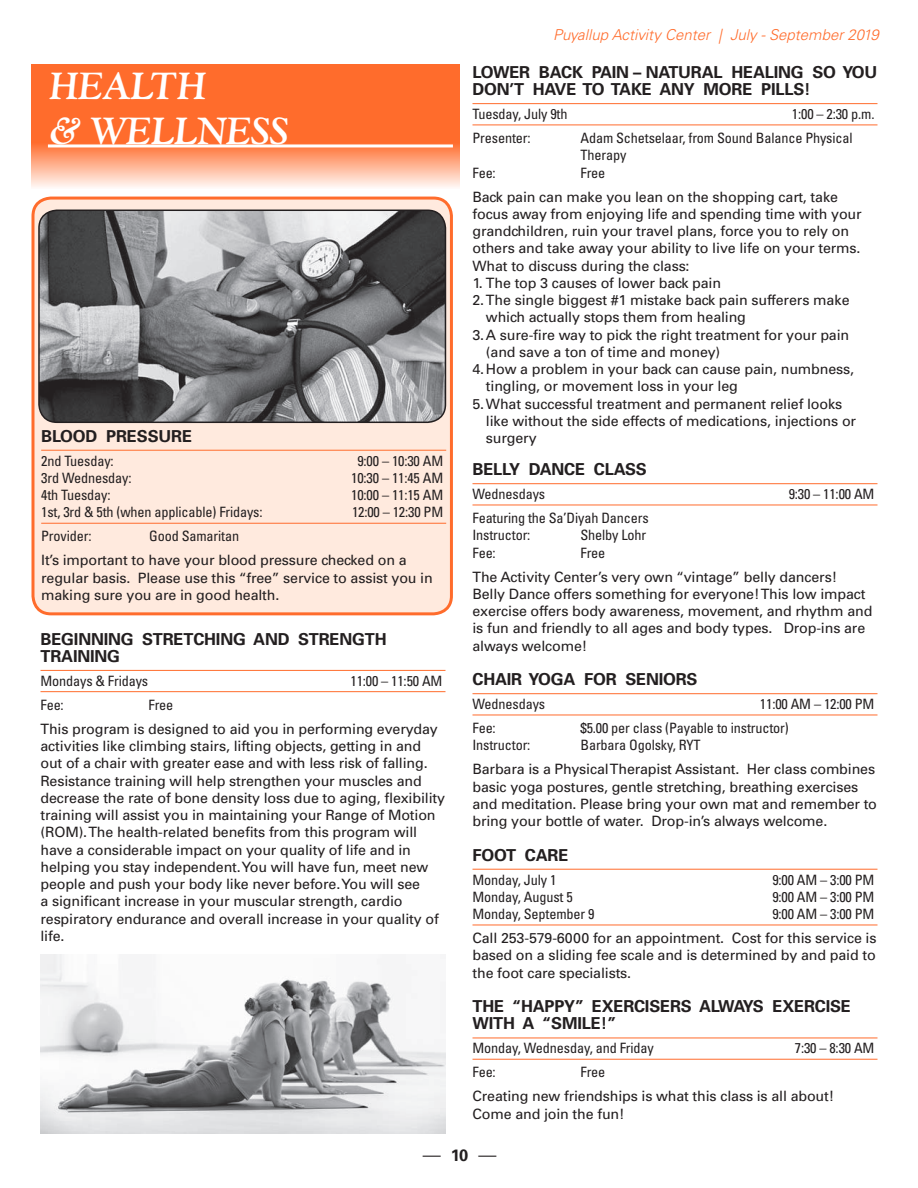
<style>
.page{position:relative;width:918px;height:1188px;background:#fff}
.page>*{position:absolute;margin:0;border:0;box-sizing:border-box;transform-origin:0 0}
.t1{font:italic 700 37.5px/45px "Goudy Std";color:#fff}
.t2{font:300 18px "Univers";color:#231f20}
.t3{font:700 16.5px/17.2px "Univers";letter-spacing:-.01em;color:#231f20}
.t4{font:italic 300 15px "Univers";color:#ff6c2c}
.t5{font:14.25px/17.2px "Univers";letter-spacing:-.01em;color:#231f20}
.t6{font:condensed 14.25px/17.2px "Univers";letter-spacing:-.01em;color:#231f20}
.s1{font-weight:700;font-size:16.5px}
</style>
<div class="page">
<svg style="left:31px;top:65px;width:429px;height:122px;background:#ff8551"></svg>
<div style="left:33px;top:198px;width:418px;height:416px;background:#ffeade;border-radius:18px"></div>
<div style="left:31px;top:197px;width:422px;height:418px;border:3px solid #ff6c2c;border-radius:18px"></div>
<hr style="left:48px;top:144px;width:405px;height:3px;background:#fff">
<hr style="left:41px;top:450px;width:405px;height:1px;background:#ff6c2c">
<hr style="left:41px;top:523px;width:405px;height:1px;background:#ff6c2c">
<img style="left:39px;top:210px;width:406px;height:212px">
<div style="left:38px;top:210px;width:408px;height:213px;border:2px solid #231f20;border-radius:18px"></div>
<hr style="left:40px;top:670px;width:406px;height:1px;background:#ff6c2c">
<hr style="left:40px;top:691px;width:406px;height:1px;background:#ff6c2c">
<hr style="left:472px;top:103px;width:406px;height:1px;background:#ff6c2c">
<hr style="left:472px;top:125px;width:406px;height:1px;background:#ff6c2c">
<hr style="left:472px;top:483px;width:406px;height:1px;background:#ff6c2c">
<hr style="left:472px;top:505px;width:406px;height:1px;background:#ff6c2c">
<hr style="left:472px;top:693px;width:406px;height:1px;background:#ff6c2c">
<hr style="left:472px;top:715px;width:406px;height:1px;background:#ff6c2c">
<hr style="left:472px;top:869px;width:406px;height:1px;background:#ff6c2c">
<hr style="left:472px;top:925px;width:406px;height:1px;background:#ff6c2c">
<hr style="left:472px;top:1038px;width:406px;height:1px;background:#ff6c2c">
<hr style="left:472px;top:1059px;width:406px;height:1px;background:#ff6c2c">
<img style="left:40px;top:955px;width:406px;height:179px">
<h1 class="t1" style="left:49px;top:63px;width:241px">HEALTH<br>&amp; WELLNESS</h1>
<p class="t3" style="left:41px;top:427px;width:152px">BLOOD PRESSURE</p>
<p class="t6" style="left:41px;top:452px;width:74px">2nd Tuesday:</p>
<p class="t6" style="left:357px;top:452px;width:87px">9:00 – 10:30 AM</p>
<p class="t6" style="left:41px;top:469px;width:92px">3rd Wednesday:</p>
<p class="t6" style="left:351px;top:469px;width:93px">10:30 – 11:45 AM</p>
<p class="t6" style="left:41px;top:486px;width:71px">4th Tuesday:</p>
<p class="t6" style="left:351px;top:486px;width:93px">10:00 – 11:15 AM</p>
<p class="t6" style="left:41px;top:504px;width:223px">1st, 3rd &amp; 5th (when applicable) Fridays:</p>
<p class="t6" style="left:352px;top:504px;width:93px">12:00 – 12:30 PM</p>
<p class="t6" style="left:41px;top:528px;width:52px">Provider:</p>
<p class="t6" style="left:149px;top:528px;width:91px">Good Samaritan</p>
<p class="t5" style="left:41px;top:552px;width:393px">It’s important to have your blood pressure checked on a regular basis. Please use this “free” service to assist you in making sure you are in good health.</p>
<p class="t3" style="left:40px;top:630px;width:348px">BEGINNING STRETCHING AND STRENGTH<br>TRAINING</p>
<p class="t6" style="left:40px;top:672px;width:109px">Mondays &amp; Fridays</p>
<p class="t6" style="left:351px;top:672px;width:93px">11:00 – 11:50 AM</p>
<p class="t6" style="left:40px;top:696px;width:25px">Fee:</p>
<p class="t6" style="left:149px;top:696px;width:26px">Free</p>
<p class="t5" style="left:40px;top:720px;width:406px">This program is designed to aid you in performing everyday activities like climbing stairs, lifting objects, getting in and out of a chair with greater ease and with less risk of falling.<br>Resistance training will help strengthen your muscles and decrease the rate of bone density loss due to aging, flexibility training will assist you in maintaining your Range of Motion (ROM). The health-related benefits from this program will have a considerable impact on your quality of life and in helping you stay independent. You will have fun, meet new people and push your body like never before. You will see<br>a significant increase in your muscular strength, cardio respiratory endurance and overall increase in your quality of life.</p>
<p class="t4" style="left:553px;top:26px;width:327px">Puyallup Activity Center | July - September 2019</p>
<p class="t3" style="left:472px;top:63px;width:406px">LOWER BACK PAIN – NATURAL HEALING SO YOU<br>DON’T HAVE TO TAKE ANY MORE PILLS!</p>
<p class="t6" style="left:472px;top:105px;width:97px">Tuesday, July 9th</p>
<p class="t6" style="left:792px;top:105px;width:84px">1:00 – 2:30 p.m.</p>
<p class="t6" style="left:472px;top:129px;width:60px">Presenter:</p>
<p class="t6" style="left:581px;top:129px;width:274px">Adam Schetselaar, from Sound Balance Physical<br>Therapy</p>
<p class="t6" style="left:472px;top:164px;width:25px">Fee:</p>
<p class="t6" style="left:581px;top:164px;width:26px">Free</p>
<p class="t5" style="left:472px;top:188px;width:391px">Back pain can make you lean on the shopping cart, take focus away from enjoying life and spending time with your grandchildren, ruin your travel plans, force you to rely on others and take away your ability to live life on your terms.<br>What to discuss during the class:</p>
<p class="t5" style="left:472px;top:274px;width:250px">1. The top 3 causes of lower back pain</p>
<p class="t5" style="left:472px;top:292px;width:379px">2.The single biggest #1 mistake back pain sufferers make</p>
<p class="t5" style="left:486px;top:309px;width:262px">which actually stops them from healing</p>
<p class="t5" style="left:472px;top:326px;width:378px">3.A sure-fire way to pick the right treatment for your pain</p>
<p class="t5" style="left:486px;top:343px;width:236px">(and save a ton of time and money)</p>
<p class="t5" style="left:472px;top:361px;width:383px">4.How a problem in your back can cause pain, numbness,</p>
<p class="t5" style="left:486px;top:378px;width:253px">tingling, or movement loss in your leg</p>
<p class="t5" style="left:472px;top:395px;width:371px">5.What successful treatment and permanent relief looks</p>
<p class="t5" style="left:486px;top:412px;width:372px">like without the side effects of medications, injections or</p>
<p class="t5" style="left:486px;top:430px;width:52px">surgery</p>
<p class="t3" style="left:472px;top:461px;width:176px">BELLY DANCE CLASS</p>
<p class="t6" style="left:472px;top:485px;width:74px">Wednesdays</p>
<p class="t6" style="left:789px;top:485px;width:87px">9:30 – 11:00 AM</p>
<p class="t6" style="left:472px;top:509px;width:178px">Featuring the Sa’Diyah Dancers<br>Instructor:</p>
<p class="t6" style="left:581px;top:527px;width:67px">Shelby Lohr</p>
<p class="t6" style="left:472px;top:544px;width:25px">Fee:</p>
<p class="t6" style="left:581px;top:544px;width:26px">Free</p>
<p class="t5" style="left:472px;top:568px;width:401px">The Activity Center’s very own “vintage” belly dancers!<br>Belly Dance offers something for everyone! This low impact exercise offers body awareness, movement, and rhythm and is fun and friendly to all ages and body types. Drop-ins are always welcome!</p>
<p class="t3" style="left:472px;top:671px;width:227px">CHAIR YOGA FOR SENIORS</p>
<p class="t6" style="left:472px;top:695px;width:74px">Wednesdays</p>
<p class="t6" style="left:760px;top:695px;width:116px">11:00 AM – 12:00 PM</p>
<p class="t6" style="left:472px;top:719px;width:25px">Fee:</p>
<p class="t6" style="left:581px;top:719px;width:210px">$5.00 per class (Payable to instructor)</p>
<p class="t6" style="left:472px;top:737px;width:59px">Instructor:</p>
<p class="t6" style="left:581px;top:737px;width:122px">Barbara Ogolsky, RYT</p>
<p class="t5" style="left:472px;top:761px;width:406px">Barbara is a Physical Therapist Assistant. Her class combines basic yoga postures, gentle stretching, breathing exercises and meditation. Please bring your own mat and remember to bring your bottle of water. Drop-in’s always welcome.</p>
<p class="t3" style="left:472px;top:846px;width:97px">FOOT CARE</p>
<p class="t6" style="left:472px;top:871px;width:85px">Monday, July 1</p>
<p class="t6" style="left:772px;top:871px;width:104px">9:00 AM – 3:00 PM</p>
<p class="t6" style="left:472px;top:888px;width:102px">Monday, August 5</p>
<p class="t6" style="left:772px;top:888px;width:104px">9:00 AM – 3:00 PM</p>
<p class="t6" style="left:472px;top:905px;width:123px">Monday, September 9</p>
<p class="t6" style="left:772px;top:905px;width:104px">9:00 AM – 3:00 PM</p>
<p class="t5" style="left:472px;top:930px;width:406px;text-align:justify">Call 253-579-6000 for an appointment. Cost for this service is based on a sliding fee scale and is determined by and paid to the foot care specialists.</p>
<p class="t3" style="left:472px;top:998px;width:380px">THE “HAPPY” EXERCISERS ALWAYS EXERCISE<br>WITH A “SMILE!”</p>
<p class="t6" style="left:472px;top:1040px;width:183px">Monday, Wednesday, and Friday</p>
<p class="t6" style="left:795px;top:1040px;width:81px">7:30 – 8:30 AM</p>
<p class="t6" style="left:472px;top:1064px;width:25px">Fee:</p>
<p class="t6" style="left:581px;top:1064px;width:26px">Free</p>
<p class="t5" style="left:472px;top:1088px;width:363px">Creating new friendships is what this class is all about!<br>Come and join the fun!</p>
<p class="t2" style="left:423px;top:1144px;width:75px">— <span class="s1">10</span> —</p>
</div>
